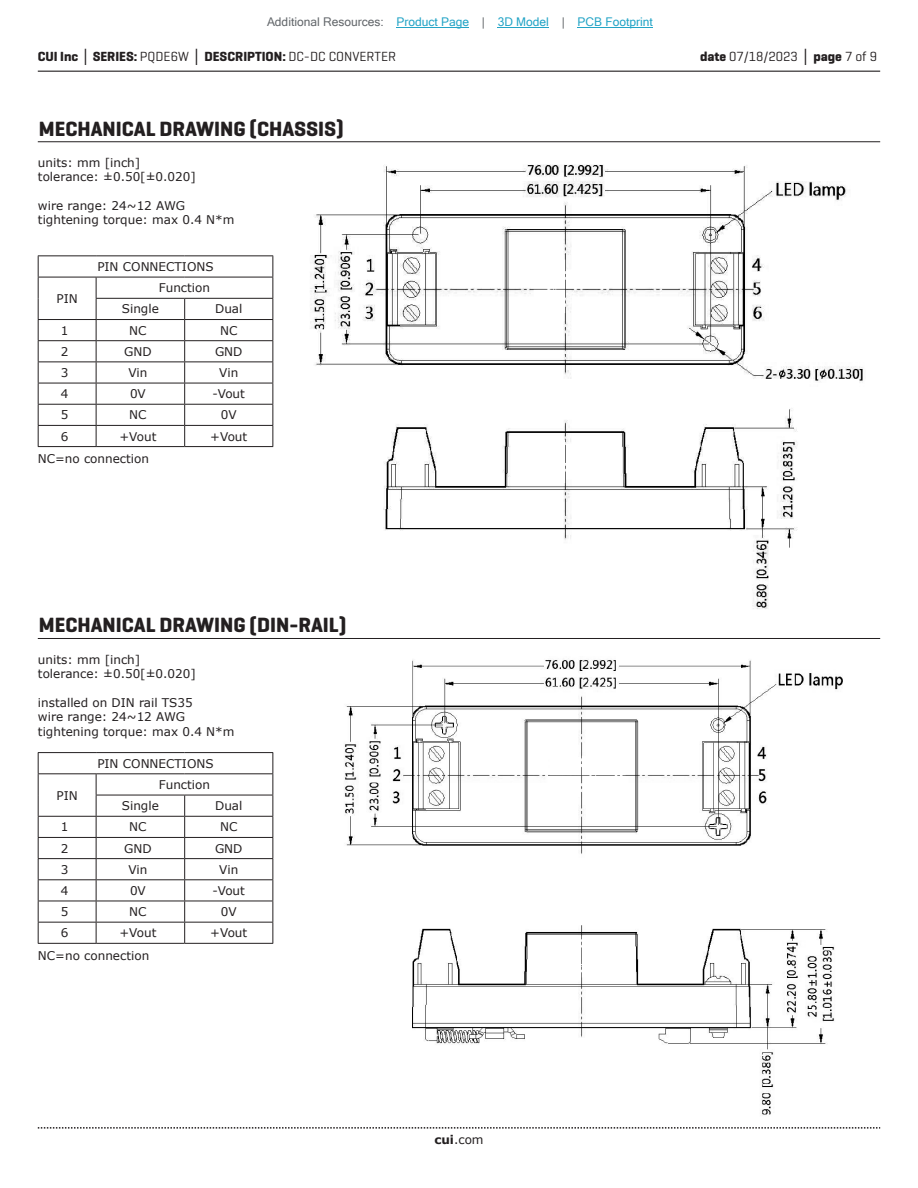
<style>
.page{position:relative;width:918px;height:1188px;background:#fff}
.page>*{position:absolute;margin:0;border:0;box-sizing:border-box;transform-origin:0 0}
.t1{font:700 21px "Geogrotesque";color:#231f20}
.t2{font:700 13.5px "Geogrotesque";color:#231f20}
.t3{font:13.5px "Geogrotesque";color:#231f20}
.t4{font:12px/14.4px "Verdana";color:#231f20}
.t5{font:12px "Microsoft Sans Serif";color:#23a4c6}
.s1{color:#63676b}
.s2{font-family:"Verdana"}
.s3{font-weight:400}
.s4{font-weight:700}
.s5{font-family:"Verdana";font-weight:700}
</style>
<div class="page">
<hr style="left:38px;top:71px;width:842px;height:1px;background:#231f20">
<svg style="left:38px;top:1127px;width:842px;height:2px"></svg>
<img style="left:310px;top:164px;width:553px;height:445px">
<hr style="left:38px;top:255px;width:58px;height:1px;background:#231f20">
<hr style="left:96px;top:255px;width:89px;height:1px;background:#231f20">
<hr style="left:185px;top:255px;width:88px;height:1px;background:#231f20">
<hr style="left:38px;top:277px;width:58px;height:1px;background:#231f20">
<hr style="left:96px;top:277px;width:89px;height:1px;background:#231f20">
<hr style="left:185px;top:277px;width:88px;height:1px;background:#231f20">
<hr style="left:96px;top:298px;width:89px;height:1px;background:#231f20">
<hr style="left:185px;top:298px;width:88px;height:1px;background:#231f20">
<hr style="left:38px;top:319px;width:58px;height:1px;background:#231f20">
<hr style="left:96px;top:319px;width:89px;height:1px;background:#231f20">
<hr style="left:185px;top:319px;width:88px;height:1px;background:#231f20">
<hr style="left:38px;top:340px;width:58px;height:1px;background:#231f20">
<hr style="left:96px;top:340px;width:89px;height:1px;background:#231f20">
<hr style="left:38px;top:362px;width:58px;height:1px;background:#231f20">
<hr style="left:96px;top:362px;width:89px;height:1px;background:#231f20">
<hr style="left:38px;top:383px;width:58px;height:1px;background:#231f20">
<hr style="left:96px;top:383px;width:89px;height:1px;background:#231f20">
<hr style="left:38px;top:404px;width:58px;height:1px;background:#231f20">
<hr style="left:96px;top:404px;width:89px;height:1px;background:#231f20">
<hr style="left:38px;top:425px;width:58px;height:1px;background:#231f20">
<hr style="left:96px;top:425px;width:89px;height:1px;background:#231f20">
<hr style="left:38px;top:446px;width:58px;height:1px;background:#231f20">
<hr style="left:96px;top:446px;width:89px;height:1px;background:#231f20">
<hr style="left:185px;top:340px;width:88px;height:1px;background:#231f20">
<hr style="left:185px;top:362px;width:88px;height:1px;background:#231f20">
<hr style="left:185px;top:383px;width:88px;height:1px;background:#231f20">
<hr style="left:185px;top:404px;width:88px;height:1px;background:#231f20">
<hr style="left:185px;top:425px;width:88px;height:1px;background:#231f20">
<svg style="left:272px;top:256px;width:1px;height:190px"></svg>
<hr style="left:185px;top:446px;width:88px;height:1px;background:#231f20">
<svg style="left:38px;top:256px;width:1px;height:190px"></svg>
<svg style="left:96px;top:277px;width:1px;height:169px"></svg>
<svg style="left:184px;top:299px;width:1px;height:147px"></svg>
<img style="left:344px;top:660px;width:499px;height:455px">
<hr style="left:38px;top:752px;width:58px;height:1px;background:#231f20">
<hr style="left:96px;top:752px;width:89px;height:1px;background:#231f20">
<hr style="left:185px;top:752px;width:88px;height:1px;background:#231f20">
<hr style="left:38px;top:773px;width:58px;height:1px;background:#231f20">
<hr style="left:96px;top:773px;width:89px;height:1px;background:#231f20">
<hr style="left:185px;top:773px;width:88px;height:1px;background:#231f20">
<hr style="left:96px;top:795px;width:89px;height:1px;background:#231f20">
<hr style="left:185px;top:795px;width:88px;height:1px;background:#231f20">
<hr style="left:38px;top:816px;width:58px;height:1px;background:#231f20">
<hr style="left:96px;top:816px;width:89px;height:1px;background:#231f20">
<hr style="left:185px;top:816px;width:88px;height:1px;background:#231f20">
<hr style="left:38px;top:837px;width:58px;height:1px;background:#231f20">
<hr style="left:96px;top:837px;width:89px;height:1px;background:#231f20">
<hr style="left:38px;top:858px;width:58px;height:1px;background:#231f20">
<hr style="left:96px;top:858px;width:89px;height:1px;background:#231f20">
<hr style="left:38px;top:879px;width:58px;height:1px;background:#231f20">
<hr style="left:96px;top:879px;width:89px;height:1px;background:#231f20">
<hr style="left:38px;top:901px;width:58px;height:1px;background:#231f20">
<hr style="left:96px;top:901px;width:89px;height:1px;background:#231f20">
<hr style="left:38px;top:922px;width:58px;height:1px;background:#231f20">
<hr style="left:96px;top:922px;width:89px;height:1px;background:#231f20">
<hr style="left:38px;top:943px;width:58px;height:1px;background:#231f20">
<hr style="left:96px;top:943px;width:89px;height:1px;background:#231f20">
<hr style="left:185px;top:837px;width:88px;height:1px;background:#231f20">
<hr style="left:185px;top:858px;width:88px;height:1px;background:#231f20">
<hr style="left:185px;top:879px;width:88px;height:1px;background:#231f20">
<hr style="left:185px;top:901px;width:88px;height:1px;background:#231f20">
<hr style="left:185px;top:922px;width:88px;height:1px;background:#231f20">
<svg style="left:272px;top:753px;width:1px;height:190px"></svg>
<hr style="left:185px;top:943px;width:88px;height:1px;background:#231f20">
<svg style="left:38px;top:753px;width:1px;height:190px"></svg>
<svg style="left:96px;top:774px;width:1px;height:169px"></svg>
<svg style="left:184px;top:795px;width:1px;height:148px"></svg>
<hr style="left:38px;top:141px;width:842px;height:1px;background:#231f20">
<hr style="left:38px;top:638px;width:842px;height:1px;background:#231f20">
<hr style="left:397px;top:27px;width:72px;height:1px;background:#23a4c6">
<hr style="left:498px;top:27px;width:51px;height:1px;background:#23a4c6">
<hr style="left:578px;top:27px;width:75px;height:1px;background:#23a4c6">
<p class="t5" style="left:267px;top:15px;width:387px"><span class="s1">Additional Resources:</span> Product Page <span class="s1">|</span> 3D Model <span class="s1">|</span> PCB Footprint</p>
<p class="t2" style="left:38px;top:48px;width:360px">CUI Inc <span class="s2">│</span> SERIES: <span class="s3">PQDE6W</span> <span class="s2">│</span> DESCRIPTION: <span class="s3">DC-DC CONVERTER</span></p>
<p class="t3" style="left:700px;top:48px;width:179px"><span class="s4">date</span> 07/18/2023 <span class="s5">│</span> <span class="s4">page</span> 7 of 9</p>
<h1 class="t1" style="left:39px;top:116px;width:306px">MECHANICAL DRAWING (CHASSIS)</h1>
<p class="t4" style="left:38px;top:155px;width:159px">units: mm [inch] tolerance: ±0.50[±0.020]</p>
<p class="t4" style="left:38px;top:198px;width:198px">wire range: 24~12 AWG tightening torque: max 0.4 N*m</p>
<p class="t4" style="left:97px;top:259px;width:118px">PIN CONNECTIONS</p>
<p class="t4" style="left:57px;top:291px;width:23px">PIN</p>
<p class="t4" style="left:122px;top:277px;width:90px;line-height:21.1px;text-indent:37px">Function<br>Single</p>
<p class="t4" style="left:215px;top:302px;width:29px">Dual</p>
<p class="t4" style="left:61px;top:323px;width:9px">1</p>
<p class="t4" style="left:129px;top:323px;width:19px">NC</p>
<p class="t4" style="left:220px;top:323px;width:19px">NC</p>
<p class="t4" style="left:61px;top:344px;width:9px">2</p>
<p class="t4" style="left:124px;top:344px;width:29px">GND</p>
<p class="t4" style="left:215px;top:344px;width:29px">GND</p>
<p class="t4" style="left:61px;top:365px;width:9px">3</p>
<p class="t4" style="left:128px;top:365px;width:21px">Vin</p>
<p class="t4" style="left:219px;top:365px;width:21px">Vin</p>
<p class="t4" style="left:61px;top:387px;width:9px">4</p>
<p class="t4" style="left:130px;top:387px;width:17px">0V</p>
<p class="t4" style="left:213px;top:387px;width:34px">-Vout</p>
<p class="t4" style="left:61px;top:408px;width:9px">5</p>
<p class="t4" style="left:129px;top:408px;width:19px">NC</p>
<p class="t4" style="left:221px;top:408px;width:17px">0V</p>
<p class="t4" style="left:61px;top:429px;width:9px">6</p>
<p class="t4" style="left:119px;top:429px;width:39px">+Vout</p>
<p class="t4" style="left:210px;top:429px;width:39px">+Vout</p>
<p class="t4" style="left:38px;top:451px;width:113px">NC=no connection</p>
<h1 class="t1" style="left:39px;top:612px;width:309px">MECHANICAL DRAWING (DIN-RAIL)</h1>
<p class="t4" style="left:38px;top:652px;width:159px">units: mm [inch] tolerance: ±0.50[±0.020]</p>
<p class="t4" style="left:38px;top:695px;width:198px">installed on DIN rail TS35<br>wire range: 24~12 AWG tightening torque: max 0.4 N*m</p>
<p class="t4" style="left:97px;top:756px;width:118px">PIN CONNECTIONS</p>
<p class="t4" style="left:57px;top:788px;width:23px">PIN</p>
<p class="t4" style="left:122px;top:774px;width:90px;line-height:21.3px;text-indent:37px">Function<br>Single</p>
<p class="t4" style="left:215px;top:799px;width:29px">Dual</p>
<p class="t4" style="left:61px;top:820px;width:9px">1</p>
<p class="t4" style="left:129px;top:820px;width:19px">NC</p>
<p class="t4" style="left:220px;top:820px;width:19px">NC</p>
<p class="t4" style="left:61px;top:841px;width:9px">2</p>
<p class="t4" style="left:124px;top:841px;width:29px">GND</p>
<p class="t4" style="left:215px;top:841px;width:29px">GND</p>
<p class="t4" style="left:61px;top:862px;width:9px">3</p>
<p class="t4" style="left:128px;top:862px;width:21px">Vin</p>
<p class="t4" style="left:219px;top:862px;width:21px">Vin</p>
<p class="t4" style="left:61px;top:883px;width:9px">4</p>
<p class="t4" style="left:130px;top:883px;width:17px">0V</p>
<p class="t4" style="left:213px;top:883px;width:34px">-Vout</p>
<p class="t4" style="left:61px;top:904px;width:9px">5</p>
<p class="t4" style="left:129px;top:904px;width:19px">NC</p>
<p class="t4" style="left:221px;top:904px;width:17px">0V</p>
<p class="t4" style="left:61px;top:926px;width:9px">6</p>
<p class="t4" style="left:119px;top:926px;width:39px">+Vout</p>
<p class="t4" style="left:210px;top:926px;width:39px">+Vout</p>
<p class="t4" style="left:38px;top:948px;width:113px">NC=no connection</p>
<p class="t4" style="left:434px;top:1132px;width:51px"><span class="s4">cui</span>.com</p>
</div>
